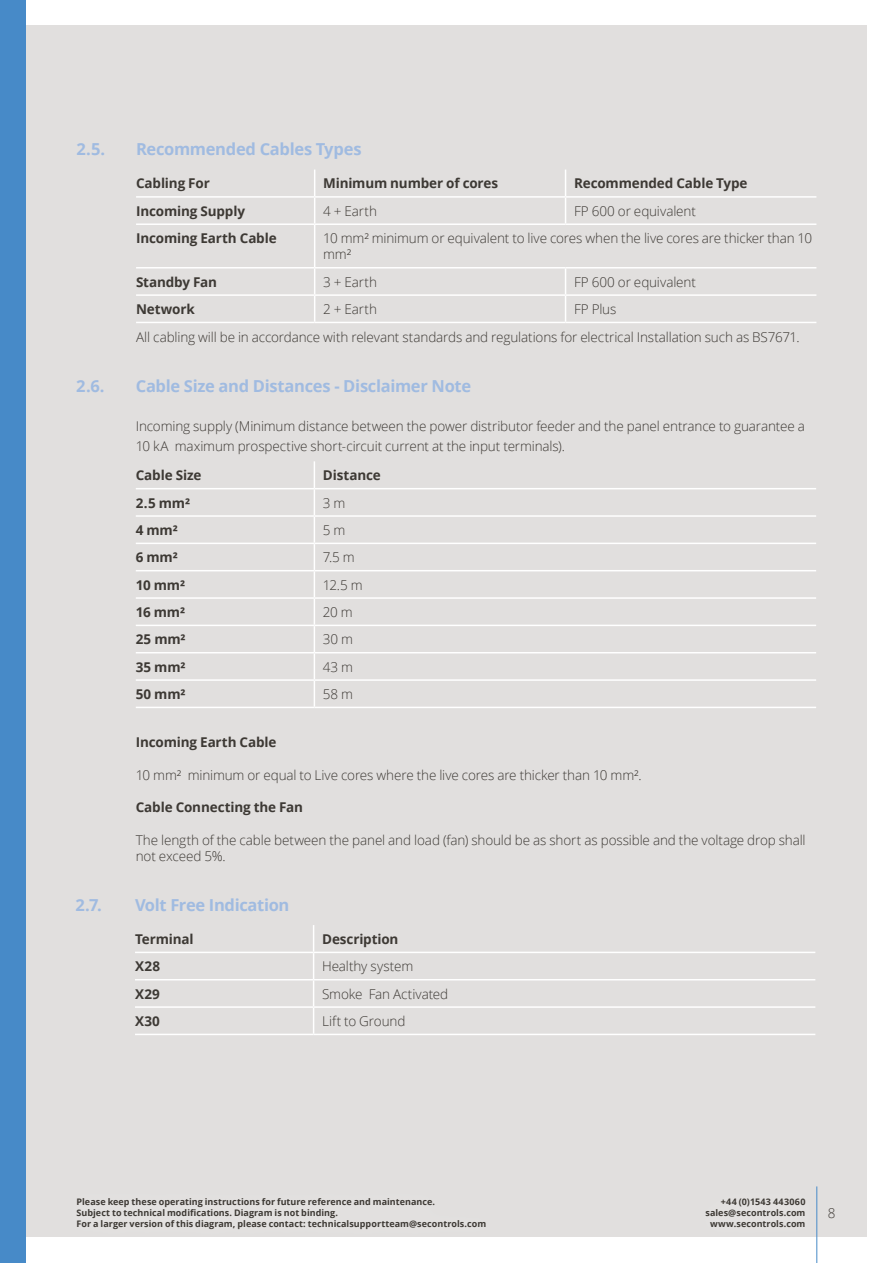
<style>
.page{position:relative;width:893px;height:1263px;background:#fff}
.page>*{position:absolute;margin:0;border:0;box-sizing:border-box;transform-origin:0 0}
.Main{font:700 16.5px "Open Sans";letter-spacing:-.02em;color:#a0bbe1}
.Main-2{font:300 13.5px/16.2px "Open Sans";letter-spacing:-.01em;color:#3d3934}
.Main-3{font:700 13.5px "Open Sans";letter-spacing:-.01em;color:#3d3934}
.tabbed_in{font:300 13.5px "Open Sans";letter-spacing:-.01em;color:#3d3934}
.t1{font:700 9px/10.8px "Open Sans";letter-spacing:.005em;color:#3d3934;text-align:right}
</style>
<div class="page">
<div style="left:26px;top:26px;width:841px;height:1211px;background:#e1dfde"></div>
<div style="left:692px;top:1184px;width:128px;height:58px;background:#fff;opacity:.35"></div>
<hr style="left:816px;top:1186px;width:1px;height:77px;background:#478ac8">
<div style="left:0;top:0;width:26px;height:1263px;background:#478ac8"></div>
<div style="left:62px;top:1184px;width:438px;height:60px;background:#fff;opacity:.35"></div>
<hr style="left:136px;top:196px;width:179px;height:2px;background:#fff">
<hr style="left:315px;top:196px;width:251px;height:2px;background:#fff">
<svg style="left:314px;top:170px;width:1px;height:53px"></svg>
<hr style="left:566px;top:196px;width:250px;height:2px;background:#fff">
<svg style="left:565px;top:170px;width:1px;height:53px"></svg>
<hr style="left:136px;top:223px;width:179px;height:2px;background:#fff">
<hr style="left:315px;top:223px;width:251px;height:2px;background:#fff">
<hr style="left:314px;top:225px;width:1px;height:42px;background:#fff">
<hr style="left:566px;top:223px;width:250px;height:2px;background:#fff">
<hr style="left:136px;top:267px;width:179px;height:1px;background:#fff">
<hr style="left:315px;top:267px;width:251px;height:1px;background:#fff">
<hr style="left:566px;top:267px;width:250px;height:1px;background:#fff">
<hr style="left:136px;top:294px;width:179px;height:2px;background:#fff">
<hr style="left:315px;top:294px;width:251px;height:2px;background:#fff">
<svg style="left:314px;top:268px;width:1px;height:54px"></svg>
<hr style="left:566px;top:294px;width:250px;height:2px;background:#fff">
<svg style="left:565px;top:268px;width:1px;height:54px"></svg>
<hr style="left:136px;top:322px;width:179px;height:1px;background:#fff">
<hr style="left:315px;top:322px;width:251px;height:1px;background:#fff">
<hr style="left:566px;top:322px;width:250px;height:1px;background:#fff">
<hr style="left:135px;top:952px;width:179px;height:1px;background:#fff">
<hr style="left:314px;top:952px;width:501px;height:1px;background:#fff">
<hr style="left:135px;top:979px;width:179px;height:1px;background:#fff">
<hr style="left:314px;top:979px;width:501px;height:1px;background:#fff">
<hr style="left:135px;top:1006px;width:179px;height:2px;background:#fff">
<hr style="left:314px;top:1006px;width:501px;height:2px;background:#fff">
<svg style="left:313px;top:925px;width:1px;height:109px"></svg>
<hr style="left:135px;top:1034px;width:179px;height:1px;background:#fff">
<hr style="left:314px;top:1034px;width:501px;height:1px;background:#fff">
<hr style="left:136px;top:488px;width:178px;height:1px;background:#fff">
<hr style="left:314px;top:488px;width:502px;height:1px;background:#fff">
<hr style="left:136px;top:515px;width:178px;height:2px;background:#fff">
<hr style="left:314px;top:515px;width:502px;height:2px;background:#fff">
<hr style="left:136px;top:543px;width:178px;height:1px;background:#fff">
<hr style="left:314px;top:543px;width:502px;height:1px;background:#fff">
<hr style="left:136px;top:570px;width:178px;height:1px;background:#fff">
<hr style="left:314px;top:570px;width:502px;height:1px;background:#fff">
<hr style="left:136px;top:597px;width:178px;height:2px;background:#fff">
<hr style="left:314px;top:597px;width:502px;height:2px;background:#fff">
<hr style="left:136px;top:625px;width:178px;height:1px;background:#fff">
<hr style="left:314px;top:625px;width:502px;height:1px;background:#fff">
<hr style="left:136px;top:652px;width:178px;height:1px;background:#fff">
<hr style="left:314px;top:652px;width:502px;height:1px;background:#fff">
<hr style="left:136px;top:679px;width:178px;height:2px;background:#fff">
<hr style="left:314px;top:679px;width:502px;height:2px;background:#fff">
<svg style="left:314px;top:461px;width:1px;height:246px"></svg>
<hr style="left:136px;top:707px;width:178px;height:1px;background:#fff">
<hr style="left:314px;top:707px;width:502px;height:1px;background:#fff">
<p class="Main" style="left:77px;top:137px;width:30px">2.5.</p>
<p class="Main" style="left:136px;top:137px;width:227px">Recommended Cables Types</p>
<p class="Main-3" style="left:136px;top:174px;width:75px">Cabling For</p>
<p class="Main-3" style="left:323px;top:174px;width:177px">Minimum number of cores</p>
<p class="Main-3" style="left:574px;top:174px;width:175px">Recommended Cable Type</p>
<p class="Main-3" style="left:136px;top:201px;width:111px">Incoming Supply</p>
<p class="Main-2" style="left:323px;top:202px;width:55px">4 + Earth</p>
<p class="Main-2" style="left:574px;top:202px;width:123px">FP 600 or equivalent</p>
<p class="Main-3" style="left:136px;top:229px;width:142px">Incoming Earth Cable</p>
<p class="Main-2" style="left:323px;top:230px;width:490px">10 mm² minimum or equivalent to live cores when the live cores are thicker than 10 mm²</p>
<p class="Main-3" style="left:136px;top:272px;width:83px">Standby Fan</p>
<p class="Main-2" style="left:323px;top:273px;width:55px">3 + Earth</p>
<p class="Main-2" style="left:574px;top:273px;width:123px">FP 600 or equivalent</p>
<p class="Main-3" style="left:136px;top:299px;width:60px">Network</p>
<p class="Main-2" style="left:323px;top:301px;width:55px">2 + Earth</p>
<p class="Main-2" style="left:574px;top:301px;width:44px">FP Plus</p>
<p class="tabbed_in" style="left:136px;top:328px;width:665px">All cabling will be in accordance with relevant standards and regulations for electrical Installation such as BS7671.</p>
<p class="Main" style="left:76px;top:374px;width:30px">2.6.</p>
<p class="Main" style="left:136px;top:374px;width:337px">Cable Size and Distances - Disclaimer Note</p>
<p class="Main-2" style="left:136px;top:418px;width:671px">Incoming supply (Minimum distance between the power distributor feeder and the panel entrance to guarantee a</p>
<p class="Main-2" style="left:136px;top:438px;width:431px">10 kA maximum prospective short-circuit current at the input terminals).</p>
<p class="Main-3" style="left:136px;top:466px;width:67px">Cable Size</p>
<p class="Main-3" style="left:323px;top:466px;width:60px">Distance</p>
<p class="Main-3" style="left:136px;top:493px;width:56px">2.5 mm²</p>
<p class="Main-2" style="left:323px;top:494px;width:24px">3 m</p>
<p class="Main-3" style="left:136px;top:520px;width:44px">4 mm²</p>
<p class="Main-2" style="left:323px;top:521px;width:24px">5 m</p>
<p class="Main-3" style="left:136px;top:548px;width:44px">6 mm²</p>
<p class="Main-2" style="left:323px;top:549px;width:33px">7.5 m</p>
<p class="Main-3" style="left:136px;top:575px;width:51px">10 mm²</p>
<p class="Main-2" style="left:323px;top:576px;width:41px">12.5 m</p>
<p class="Main-3" style="left:136px;top:602px;width:51px">16 mm²</p>
<p class="Main-2" style="left:323px;top:603px;width:31px">20 m</p>
<p class="Main-3" style="left:136px;top:630px;width:51px">25 mm²</p>
<p class="Main-2" style="left:323px;top:631px;width:32px">30 m</p>
<p class="Main-3" style="left:136px;top:657px;width:51px">35 mm²</p>
<p class="Main-2" style="left:323px;top:658px;width:32px">43 m</p>
<p class="Main-3" style="left:136px;top:684px;width:51px">50 mm²</p>
<p class="Main-2" style="left:323px;top:685px;width:32px">58 m</p>
<p class="Main-3" style="left:136px;top:733px;width:142px">Incoming Earth Cable</p>
<p class="Main-2" style="left:136px;top:766px;width:507px">10 mm² minimum or equal to Live cores where the live cores are thicker than 10 mm².</p>
<p class="Main-3" style="left:136px;top:798px;width:169px">Cable Connecting the Fan</p>
<p class="Main-2" style="left:136px;top:831px;width:671px">The length of the cable between the panel and load (fan) should be as short as possible and the voltage drop shall</p>
<p class="Main-2" style="left:136px;top:847px;width:92px">not exceed 5%.</p>
<p class="Main" style="left:75px;top:893px;width:28px">2.7.</p>
<p class="Main" style="left:135px;top:893px;width:156px">Volt Free Indication</p>
<p class="Main-3" style="left:135px;top:929px;width:60px">Terminal</p>
<p class="Main-3" style="left:322px;top:929px;width:78px">Description</p>
<p class="Main-3" style="left:135px;top:957px;width:27px">X28</p>
<p class="Main-2" style="left:322px;top:958px;width:93px">Healthy system</p>
<p class="Main-3" style="left:135px;top:984px;width:26px">X29</p>
<p class="Main-2" style="left:322px;top:985px;width:128px">Smoke Fan Activated</p>
<p class="Main-3" style="left:135px;top:1011px;width:26px">X30</p>
<p class="Main-2" style="left:322px;top:1012px;width:85px">Lift to Ground</p>
<p class="t1" style="left:77px;top:1196px;width:411px;text-align:left">Please keep these operating instructions for future reference and maintenance.<br>Subject to technical modifications. Diagram is not binding.<br>For a larger version of this diagram, please contact: technicalsupportteam@secontrols.com</p>
<p class="Main-2" style="left:828px;top:1204px;width:9px">8</p>
<p class="t1" style="left:705px;top:1196px;width:102px">+44 (0)1543 443060 sales@secontrols.com www.secontrols.com</p>
</div>
